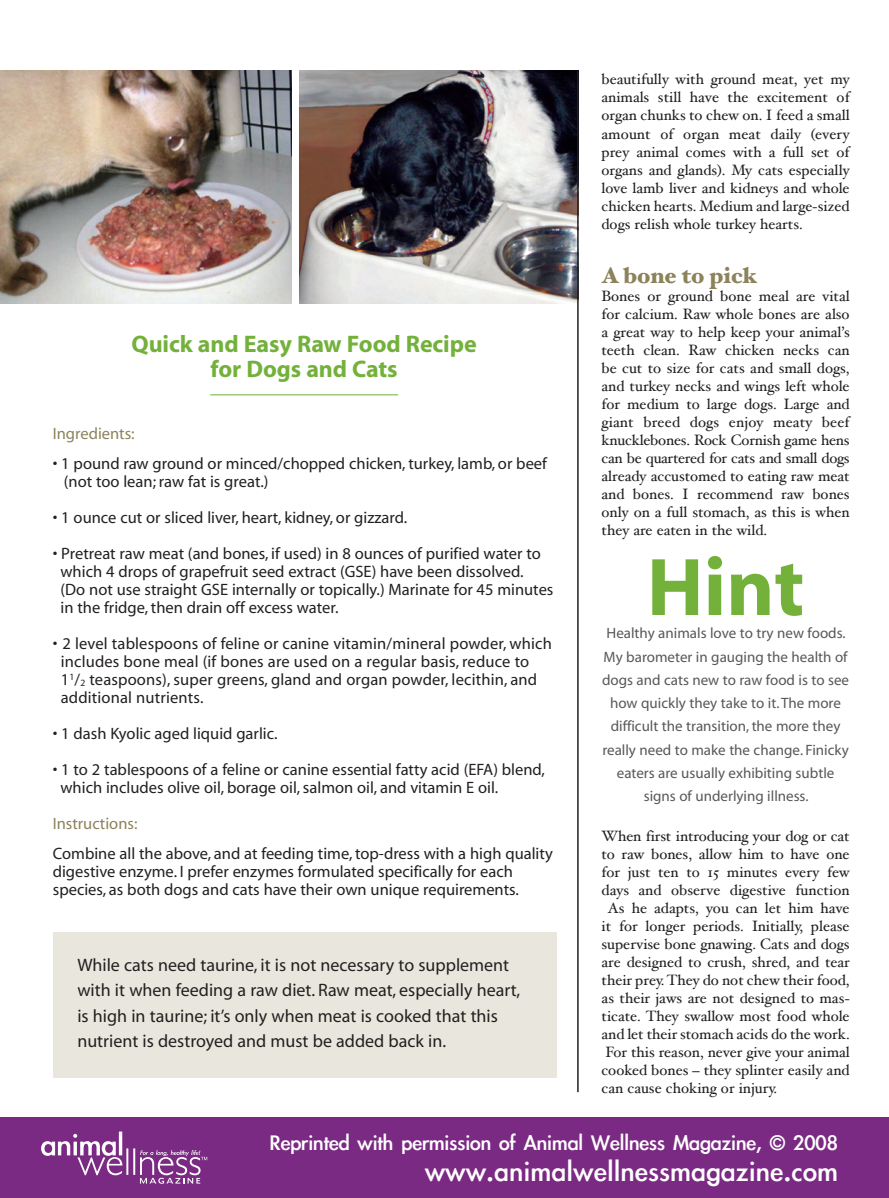
<style>
.page{position:relative;width:889px;height:1198px;background:#fff}
.page>*{position:absolute;margin:0;border:0;box-sizing:border-box;transform-origin:0 0}
.t1{font:700 82.5px "Myriad";color:#73b13b}
.t2{font:31.5px "Li Gothic Med";letter-spacing:.02em;color:#fff}
.t3{font:24px "Li Gothic Med";color:#fff}
.t4{font:700 24px/25.5px "Myriad";letter-spacing:-.005em;color:#73b13b;text-align:center}
.t5{font:900 22.5px "Hoefler Text";color:#8c835b}
.t6{font:18px/25.5px "Myriad";color:#231f20}
.t7{font:16.5px/18px "Myriad";color:#231f20}
.t8{font:16.5px "Myriad";color:#8c835b}
.t9{font:15px/18px "Hoefler Text";color:#231f20;text-align:justify}
.t10{font:15px/23.2px "Myriad";color:#57585a;text-align:center}
.s1{font-size:9.6px}
</style>
<div class="page">
<img style="left:0;top:71px;width:291px;height:232px">
<img style="left:299px;top:71px;width:278px;height:232px">
<hr style="left:577px;top:70px;width:1px;height:1021px;background:#231f20">
<div style="left:53px;top:931px;width:503px;height:146px;background:#e9e7dd"></div>
<hr style="left:210px;top:394px;width:188px;height:1px;background:#73b13b">
<div style="left:0;top:1117px;width:889px;height:80px;background:#7b2a83"></div>
<svg style="left:41px;top:1131px;width:166px;height:52px"></svg>
<h3 class="t4" style="left:132px;top:332px;width:346px">Quick and Easy Raw Food Recipe for Dogs and Cats</h3>
<p class="t8" style="left:53px;top:425px;width:83px">Ingredients:</p>
<p class="t7" style="left:64px;top:455px;width:484px;text-indent:-11px">• 1 pound raw ground or minced/chopped chicken, turkey, lamb, or beef (not too lean; raw fat is great.)</p>
<p class="t7" style="left:53px;top:509px;width:356px">• 1 ounce cut or sliced liver, heart, kidney, or gizzard.</p>
<p class="t7" style="left:60px;top:545px;width:494px;text-indent:-8px">• Pretreat raw meat (and bones, if used) in 8 ounces of purified water to which 4 drops of grapefruit seed extract (GSE) have been dissolved.<br>(Do not use straight GSE internally or topically.) Marinate for 45 minutes in the fridge, then drain off excess water.</p>
<p class="t7" style="left:61px;top:635px;width:492px;text-indent:-8px">• 2 level tablespoons of feline or canine vitamin/mineral powder, which includes bone meal (if bones are used on a regular basis, reduce to 1<sup>1</sup>/<span class="s1">2</span> teaspoons), super greens, gland and organ powder, lecithin, and additional nutrients.</p>
<p class="t7" style="left:53px;top:725px;width:226px">• 1 dash Kyolic aged liquid garlic.</p>
<p class="t7" style="left:60px;top:761px;width:486px;text-indent:-8px">• 1 to 2 tablespoons of a feline or canine essential fatty acid (EFA) blend, which includes olive oil, borage oil, salmon oil, and vitamin E oil.</p>
<p class="t8" style="left:53px;top:815px;width:86px">Instructions:</p>
<p class="t7" style="left:53px;top:845px;width:501px">Combine all the above, and at feeding time, top-dress with a high quality digestive enzyme. I prefer enzymes formulated specifically for each species, as both dogs and cats have their own unique requirements.</p>
<p class="t6" style="left:77px;top:952px;width:444px">While cats need taurine, it is not necessary to supplement with it when feeding a raw diet. Raw meat, especially heart, is high in taurine; it’s only when meat is cooked that this nutrient is destroyed and must be added back in.</p>
<p class="t9" style="left:601px;top:70px;width:250px">beautifully with ground meat, yet my animals still have the excitement of organ chunks to chew on. I feed a small amount of organ meat daily (every prey animal comes with a full set of organs and glands). My cats especially love lamb liver and kidneys and whole chicken hearts. Medium and large-sized dogs relish whole turkey hearts.</p>
<h3 class="t5" style="left:601px;top:261px;width:157px">A bone to pick</h3>
<p class="t9" style="left:601px;top:286px;width:250px">Bones or ground bone meal are vital for calcium. Raw whole bones are also a great way to help keep your animal’s teeth clean. Raw chicken necks can be cut to size for cats and small dogs, and turkey necks and wings left whole for medium to large dogs. Large and giant breed dogs enjoy meaty beef knucklebones. Rock Cornish game hens can be quartered for cats and small dogs already accustomed to eating raw meat and bones. I recommend raw bones only on a full stomach, as this is when they are eaten in the wild.</p>
<h1 class="t1" style="left:646px;top:544px;width:159px">Hint</h1>
<p class="t10" style="left:602px;top:622px;width:248px">Healthy animals love to try new foods.<br>My barometer in gauging the health of dogs and cats new to raw food is to see how quickly they take to it. The more difficult the transition, the more they really need to make the change. Finicky eaters are usually exhibiting subtle signs of underlying illness.</p>
<p class="t9" style="left:601px;top:826px;width:250px">When first introducing your dog or cat</p>
<p class="t9" style="left:601px;top:844px;width:250px">to raw bones, allow him to have one</p>
<p class="t9" style="left:601px;top:862px;width:250px">for just ten to 15 minutes every few</p>
<p class="t9" style="left:601px;top:880px;width:250px">days and observe digestive function</p>
<p class="t9" style="left:608px;top:898px;width:243px">As he adapts, you can let him have</p>
<p class="t9" style="left:601px;top:916px;width:250px">it for longer periods. Initially, please</p>
<p class="t9" style="left:601px;top:934px;width:250px">supervise bone gnawing. Cats and dogs</p>
<p class="t9" style="left:601px;top:952px;width:250px">are designed to crush, shred, and tear</p>
<p class="t9" style="left:601px;top:970px;width:250px">their prey. They do not chew their food,</p>
<p class="t9" style="left:601px;top:988px;width:250px">as their jaws are not designed to mas-</p>
<p class="t9" style="left:601px;top:1006px;width:250px">ticate. They swallow most food whole</p>
<p class="t9" style="left:601px;top:1024px;width:250px">and let their stomach acids do the work.</p>
<p class="t9" style="left:605px;top:1042px;width:246px">For this reason, never give your animal</p>
<p class="t9" style="left:601px;top:1060px;width:250px">cooked bones – they splinter easily and</p>
<p class="t9" style="left:601px;top:1078px;width:177px">can cause choking or injury.</p>
<h3 class="t3" style="left:270px;top:1129px;width:569px">Reprinted with permission of Animal Wellness Magazine, © 2008</h3>
<h2 class="t2" style="left:425px;top:1154px;width:414px">www.animalwellnessmagazine.com</h2>
</div>
